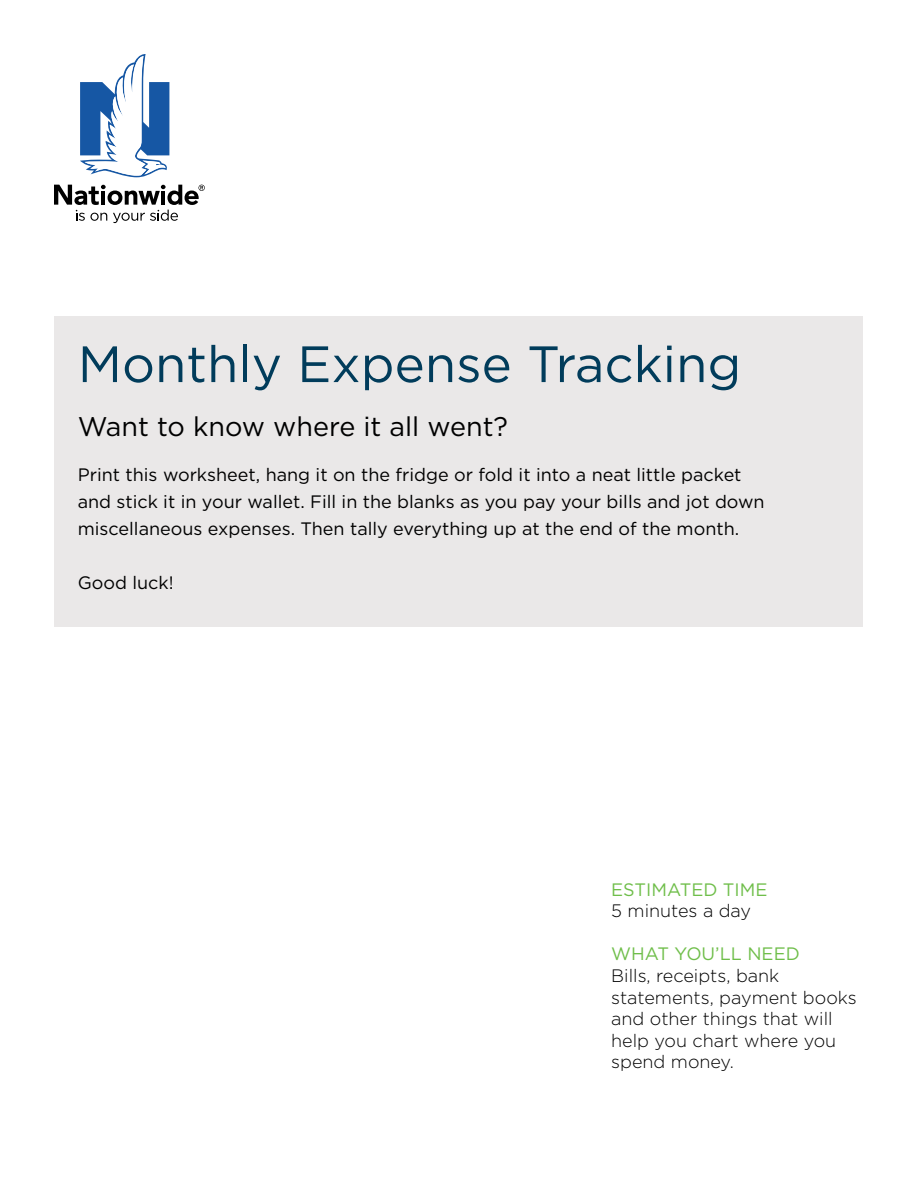
<style>
.page{position:relative;width:918px;height:1188px;background:#fff}
.page>*{position:absolute;margin:0;border:0;box-sizing:border-box;transform-origin:0 0}
.t1{font:51px "Gotham";color:#013c5b}
.t2{font:27px "Gotham";color:#000}
.t3{font:18px/27px "Gotham";color:#000}
.t4{font:300 18px/21.6px "Gotham";color:#000}
.t5{font:18px "Gotham";color:#6fbe4a}
</style>
<div class="page">
<svg style="left:80px;top:54px;width:89px;height:123px"></svg>
<svg style="left:54px;top:185px;width:151px;height:38px"></svg>
<div style="left:55px;top:316px;width:808px;height:310px;background:#eae8e8"></div>
<h1 class="t1" style="left:78px;top:331px;width:665px">Monthly Expense Tracking</h1>
<h2 class="t2" style="left:78px;top:409px;width:432px">Want to know where it all went?</h2>
<p class="t3" style="left:78px;top:461px;width:688px">Print this worksheet, hang it on the fridge or fold it into a neat little packet and stick it in your wallet. Fill in the blanks as you pay your bills and jot down miscellaneous expenses. Then tally everything up at the end of the month.</p>
<p class="t3" style="left:78px;top:569px;width:97px">Good luck!</p>
<p class="t5" style="left:611px;top:878px;width:158px">ESTIMATED TIME</p>
<p class="t4" style="left:611px;top:900px;width:141px">5 minutes a day</p>
<p class="t5" style="left:611px;top:943px;width:190px">WHAT YOU’LL NEED</p>
<p class="t4" style="left:611px;top:964px;width:247px">Bills, receipts, bank statements, payment books and other things that will help you chart where you spend money.</p>
</div>
